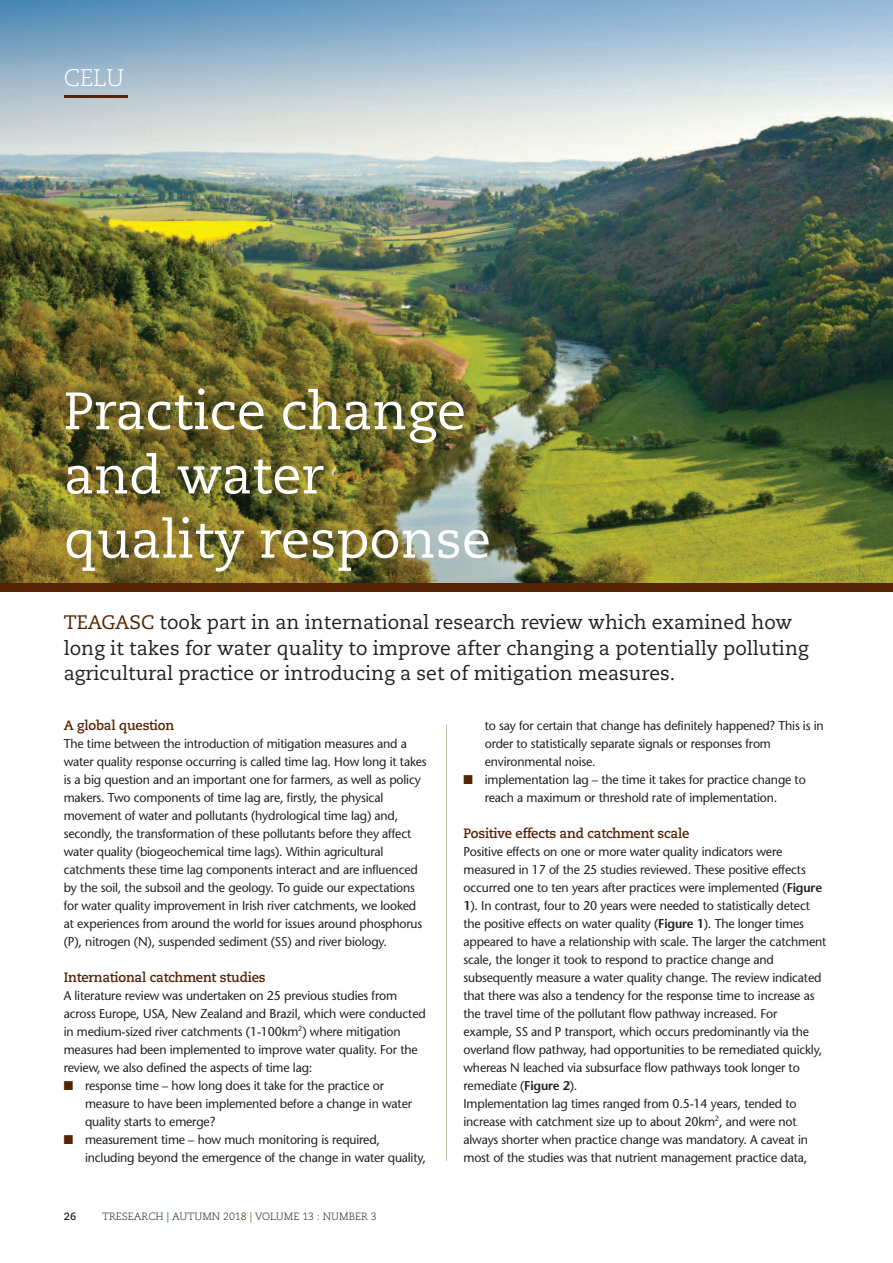
<style>
.page{position:relative;width:893px;height:1263px;background:#fff}
.page>*{position:absolute;margin:0;border:0;box-sizing:border-box;transform-origin:0 0}
.t1{font:52.5px/64.2px "Caecilia";color:#fff}
.t2{font:300 24px "Caecilia";color:#fff}
.t3{font:19.5px/25.5px "Caecilia";color:#231f20}
.t4{font:700 13.5px "Caecilia";letter-spacing:-.015em;color:#542404}
.t5{font:12.75px/18px "Stone Sans";letter-spacing:-.015em;color:#231f20}
.t6{font:300 10.5px "Caecilia";color:#231f20}
.t7{font:700 10.5px "Caecilia";color:#231f20}
.s1{color:#542404}
.s2{font-weight:700;color:#29a347}
.s3{font-weight:700;color:#5b9e44}
.s4{font-weight:600}
</style>
<div class="page">
<img style="left:0;top:0;width:893px;height:583px">
<hr style="left:446px;top:724px;width:1px;height:437px;background:#c2b9a6">
<hr style="left:64px;top:95px;width:64px;height:2px;background:#542404">
<div style="left:0;top:583px;width:893px;height:8px;background:#542404"></div>
<h2 class="t2" style="left:64px;top:68px;width:62px">CELU</h2>
<h1 class="t1" style="left:64px;top:383px;width:429px">Practice change and water quality response</h1>
<h3 class="t3" style="left:64px;top:611px;width:746px"><span class="s1">TEAGASC</span> took part in an international research review which examined how long it takes for water quality to improve after changing a potentially polluting agricultural practice or introducing a set of mitigation measures.</h3>
<p class="t4" style="left:64px;top:719px;width:112px">A global question</p>
<p class="t5" style="left:64px;top:736px;width:364px">The time between the introduction of mitigation measures and a water quality response occurring is called time lag. How long it takes is a big question and an important one for farmers, as well as policy makers. Two components of time lag are, firstly, the physical movement of water and pollutants (hydrological time lag) and, secondly, the transformation of these pollutants before they affect water quality (biogeochemical time lags). Within agricultural catchments these time lag components interact and are influenced by the soil, the subsoil and the geology. To guide our expectations for water quality improvement in Irish river catchments, we looked at experiences from around the world for issues around phosphorus (P), nitrogen (N), suspended sediment (SS) and river biology.</p>
<p class="t4" style="left:64px;top:971px;width:203px">International catchment studies</p>
<p class="t5" style="left:64px;top:988px;width:363px">A literature review was undertaken on 25 previous studies from across Europe, USA, New Zealand and Brazil, which were conducted in medium-sized river catchments (1-100km<sup>2</sup>) where mitigation measures had been implemented to improve water quality. For the review, we also defined the aspects of time lag:</p>
<p class="t5" style="left:85px;top:1078px;width:329px;text-indent:-21px"><span class="s1">■</span> response time – how long does it take for the practice or measure to have been implemented before a change in water quality starts to emerge?</p>
<p class="t5" style="left:85px;top:1132px;width:342px;text-indent:-21px"><span class="s1">■</span> measurement time – how much monitoring is required, including beyond the emergence of the change in water quality,</p>
<p class="t7" style="left:64px;top:1212px;width:14px">26</p>
<p class="t6" style="left:102px;top:1212px;width:276px">TRESEARCH <span class="s2">|</span> AUTUMN 2018 <span class="s3">|</span> VOLUME 13 : NUMBER 3</p>
<p class="t5" style="left:485px;top:718px;width:340px">to say for certain that change has definitely happened? This is in order to statistically separate signals or responses from environmental noise.</p>
<p class="t5" style="left:463px;top:772px;width:344px;text-align:center"><span class="s1">■</span> implementation lag – the time it takes for practice change to reach a maximum or threshold rate of implementation.</p>
<p class="t4" style="left:463px;top:827px;width:227px">Positive effects and catchment scale</p>
<p class="t5" style="left:463px;top:844px;width:365px">Positive effects on one or more water quality indicators were measured in 17 of the 25 studies reviewed. These positive effects occurred one to ten years after practices were implemented (<span class="s4">Figure 1</span>). In contrast, four to 20 years were needed to statistically detect the positive effects on water quality (<span class="s4">Figure 1</span>). The longer times appeared to have a relationship with scale. The larger the catchment scale, the longer it took to respond to practice change and subsequently measure a water quality change. The review indicated that there was also a tendency for the response time to increase as the travel time of the pollutant flow pathway increased. For example, SS and P transport, which occurs predominantly via the overland flow pathway, had opportunities to be remediated quickly, whereas N leached via subsurface flow pathways took longer to remediate (<span class="s4">Figure 2</span>).<br>Implementation lag times ranged from 0.5-14 years, tended to increase with catchment size up to about 20km<sup>2</sup>, and were not always shorter when practice change was mandatory. A caveat in most of the studies was that nutrient management practice data,</p>
</div>
